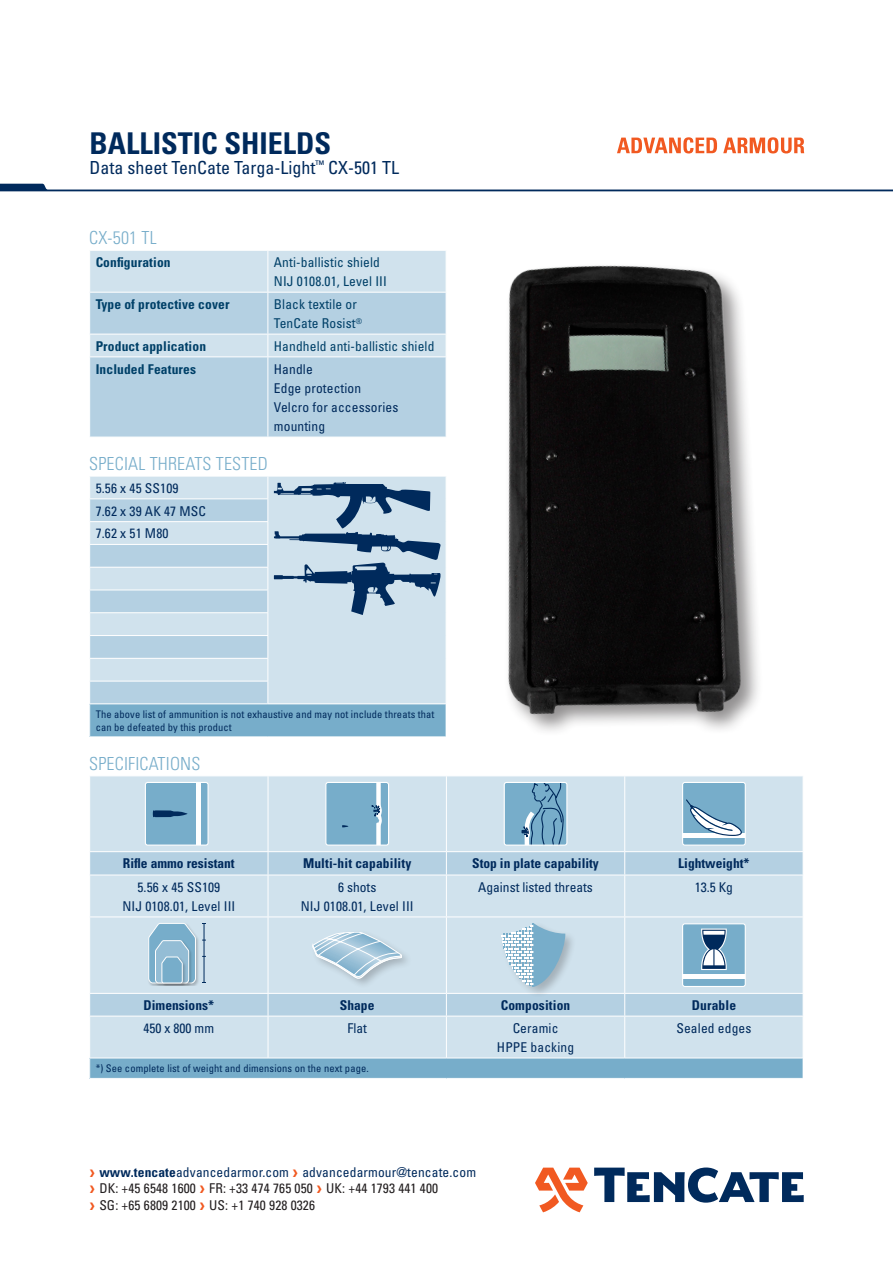
<style>
.page{position:relative;width:893px;height:1263px;background:#fff}
.page>*{position:absolute;margin:0;border:0;box-sizing:border-box;transform-origin:0 0}
.t1{font:700 condensed 30px "Univers";color:#002a5c}
.Body_text{font:300 condensed 18px "Univers";letter-spacing:.01em;color:#77adca}
.t2{font:condensed 18px "Univers";color:#002a5c}
.Body_text-2{font:condensed 13.5px/19.2px "Univers";letter-spacing:.01em;color:#002a5c}
.Body_text-3{font:condensed 13.5px "Univers";letter-spacing:.01em;color:#004068}
.Body_text-4{font:condensed 13.5px "Univers";letter-spacing:.01em;color:#231f20}
.Body_text-5{font:700 condensed 13.5px "Univers";letter-spacing:.01em;color:#004068}
.Cell_row{font:700 condensed 13.5px "Univers";color:#002a5c}
.Cell_row-2{font:condensed 13.5px "Univers";color:#002a5c}
.Body_text-6{font:700 condensed 13.5px "Univers";letter-spacing:.01em;color:#002a5c}
.Body_text-7{font:condensed 10.5px/12.6px "Univers";letter-spacing:.01em;color:#002a5c}
.s1{font-family:"Ten Cate Arrow";font-stretch:normal;color:#f15921}
.s2{font-weight:700}
</style>
<div class="page">
<svg style="left:0;top:184px;width:893px;height:7px"></svg>
<div style="left:90px;top:357px;width:356px;height:80px;background:#b4d0e2"></div>
<svg style="left:90px;top:251px;width:356px;height:105px;background:#c6dbe9"></svg>
<hr style="left:267px;top:357px;width:1px;height:80px;background:#fff">
<div style="left:90px;top:704px;width:356px;height:33px;background:#77adca"></div>
<svg style="left:90px;top:476px;width:178px;height:227px;background:#c4dae8"></svg>
<hr style="left:89px;top:736px;width:179px;height:1px;background:#fff">
<hr style="left:268px;top:736px;width:178px;height:1px;background:#fff">
<svg style="left:274px;top:476px;width:172px;height:227px;background:#adc3d5"></svg>
<div style="left:90px;top:776px;width:713px;height:282px;background:#d0e2ed"></div>
<svg style="left:90px;top:852px;width:713px;height:164px;background:#c7dce9"></svg>
<div style="left:90px;top:1058px;width:713px;height:20px;background:#77adca"></div>
<hr style="left:268px;top:776px;width:1px;height:75px;background:#fff">
<hr style="left:446px;top:776px;width:1px;height:75px;background:#fff">
<hr style="left:624px;top:776px;width:1px;height:75px;background:#fff">
<hr style="left:89px;top:851px;width:179px;height:1px;background:#fff">
<hr style="left:268px;top:851px;width:178px;height:1px;background:#fff">
<svg style="left:268px;top:852px;width:1px;height:23px"></svg>
<hr style="left:446px;top:851px;width:179px;height:1px;background:#fff">
<svg style="left:446px;top:852px;width:1px;height:23px"></svg>
<hr style="left:625px;top:851px;width:178px;height:1px;background:#fff">
<svg style="left:624px;top:852px;width:1px;height:23px"></svg>
<hr style="left:89px;top:875px;width:179px;height:1px;background:#fff">
<hr style="left:268px;top:875px;width:178px;height:1px;background:#fff">
<hr style="left:268px;top:875px;width:1px;height:41px;background:#fff">
<hr style="left:446px;top:875px;width:179px;height:1px;background:#fff">
<hr style="left:446px;top:875px;width:1px;height:41px;background:#fff">
<hr style="left:625px;top:875px;width:178px;height:1px;background:#fff">
<hr style="left:624px;top:875px;width:1px;height:41px;background:#fff">
<hr style="left:89px;top:916px;width:179px;height:1px;background:#fff">
<hr style="left:268px;top:916px;width:178px;height:1px;background:#fff">
<hr style="left:268px;top:917px;width:1px;height:76px;background:#fff">
<hr style="left:446px;top:916px;width:179px;height:1px;background:#fff">
<hr style="left:446px;top:917px;width:1px;height:76px;background:#fff">
<hr style="left:625px;top:916px;width:178px;height:1px;background:#fff">
<hr style="left:624px;top:917px;width:1px;height:76px;background:#fff">
<hr style="left:89px;top:993px;width:179px;height:1px;background:#fff">
<hr style="left:268px;top:993px;width:178px;height:1px;background:#fff">
<svg style="left:268px;top:994px;width:1px;height:22px"></svg>
<hr style="left:446px;top:993px;width:179px;height:1px;background:#fff">
<svg style="left:446px;top:994px;width:1px;height:22px"></svg>
<hr style="left:625px;top:993px;width:178px;height:1px;background:#fff">
<svg style="left:624px;top:994px;width:1px;height:22px"></svg>
<hr style="left:89px;top:1016px;width:179px;height:1px;background:#fff">
<hr style="left:268px;top:1016px;width:178px;height:1px;background:#fff">
<hr style="left:268px;top:1016px;width:1px;height:42px;background:#fff">
<hr style="left:446px;top:1016px;width:179px;height:1px;background:#fff">
<hr style="left:446px;top:1016px;width:1px;height:42px;background:#fff">
<hr style="left:625px;top:1016px;width:178px;height:1px;background:#fff">
<hr style="left:624px;top:1016px;width:1px;height:42px;background:#fff">
<hr style="left:89px;top:1058px;width:179px;height:1px;background:#fff">
<svg style="left:89px;top:1058px;width:1px;height:20px"></svg>
<hr style="left:268px;top:1058px;width:178px;height:1px;background:#fff">
<hr style="left:446px;top:1058px;width:179px;height:1px;background:#fff">
<hr style="left:625px;top:1058px;width:178px;height:1px;background:#fff">
<svg style="left:145px;top:782px;width:64px;height:64px;background:#85b3cc"></svg>
<svg style="left:325px;top:782px;width:64px;height:64px;background:#87b6cf"></svg>
<svg style="left:504px;top:782px;width:63px;height:64px;background:#78a9c5"></svg>
<svg style="left:682px;top:782px;width:64px;height:64px"></svg>
<img style="left:147px;top:923px;width:54px;height:62px">
<img style="left:154px;top:983px;width:40px;height:2px">
<img style="left:160px;top:983px;width:27px;height:2px">
<svg style="left:148px;top:923px;width:48px;height:60px;background:#92bcd3"></svg>
<hr style="left:204px;top:923px;width:1px;height:60px;background:#002a5c">
<div style="left:311px;top:930px;width:102px;height:60px;background:#231f20;opacity:.25"></div>
<svg style="left:313px;top:932px;width:90px;height:46px;background:#bcd3e2"></svg>
<div style="left:499px;top:921px;width:78px;height:77px;background:#231f20;opacity:.25"></div>
<svg style="left:502px;top:923px;width:63px;height:64px"></svg>
<svg style="left:682px;top:923px;width:64px;height:64px"></svg>
<svg style="left:617px;top:137px;width:100px;height:16px"></svg>
<svg style="left:723px;top:137px;width:81px;height:16px"></svg>
<svg style="left:535px;top:1167px;width:53px;height:45px"></svg>
<svg style="left:594px;top:1167px;width:210px;height:36px"></svg>
<img style="left:508px;top:265px;width:250px;height:467px">
<p class="t1" style="left:89px;top:125px;width:243px">BALLISTIC SHIELDS</p>
<p class="t2" style="left:89px;top:156px;width:311px">Data sheet TenCate Targa-Light<sup>™</sup> CX-501 TL</p>
<p class="Body_text" style="left:89px;top:227px;width:69px">CX-501 TL</p>
<p class="Body_text-5" style="left:96px;top:254px;width:76px">Configuration</p>
<p class="Body_text-3" style="left:274px;top:254px;width:108px">Anti-ballistic shield</p>
<p class="Body_text-3" style="left:274px;top:273px;width:115px">NIJ 0108.01, Level III</p>
<p class="Body_text-5" style="left:96px;top:296px;width:135px">Type of protective cover</p>
<p class="Body_text-3" style="left:274px;top:296px;width:84px">Black textile or</p>
<p class="Body_text-3" style="left:274px;top:315px;width:90px">TenCate Rosist<sup>®</sup></p>
<p class="Body_text-5" style="left:96px;top:338px;width:112px">Product application</p>
<p class="Body_text-3" style="left:274px;top:337px;width:162px">Handheld anti-ballistic shield</p>
<p class="Body_text-5" style="left:96px;top:360px;width:102px">Included Features</p>
<p class="Body_text-2" style="left:274px;top:359px;width:40px">Handle</p>
<p class="Body_text-2" style="left:274px;top:378px;width:89px">Edge protection</p>
<p class="Body_text-2" style="left:274px;top:397px;width:126px">Velcro for accessories mounting</p>
<p class="Body_text" style="left:89px;top:453px;width:180px">SPECIAL THREATS TESTED</p>
<p class="Body_text-2" style="left:96px;top:478px;width:84px">5.56 x 45 SS109</p>
<p class="Body_text-2" style="left:96px;top:501px;width:112px">7.62 x 39 AK 47 MSC</p>
<p class="Body_text-2" style="left:96px;top:524px;width:74px">7.62 x 51 M80</p>
<p class="Body_text-7" style="left:96px;top:708px;width:340px">The above list of ammunition is not exhaustive and may not include threats that can be defeated by this product</p>
<p class="Body_text" style="left:89px;top:752px;width:113px">SPECIFICATIONS</p>
<p class="Cell_row" style="left:123px;top:855px;width:113px">Rifle ammo resistant</p>
<p class="Body_text-6" style="left:303px;top:855px;width:110px">Multi-hit capability</p>
<p class="Cell_row" style="left:472px;top:855px;width:128px">Stop in plate capability</p>
<p class="Cell_row" style="left:678px;top:855px;width:73px">Lightweight*</p>
<p class="Body_text-2" style="left:137px;top:877px;width:84px">5.56 x 45 SS109</p>
<p class="Body_text-2" style="left:122px;top:896px;width:115px">NIJ 0108.01, Level III</p>
<p class="Cell_row-2" style="left:338px;top:878px;width:40px">6 shots</p>
<p class="Body_text-2" style="left:301px;top:896px;width:115px">NIJ 0108.01, Level III</p>
<p class="Cell_row-2" style="left:478px;top:878px;width:116px">Against listed threats</p>
<p class="Cell_row-2" style="left:695px;top:878px;width:40px">13.5 Kg</p>
<p class="Cell_row" style="left:144px;top:997px;width:72px">Dimensions*</p>
<p class="Cell_row" style="left:340px;top:997px;width:36px">Shape</p>
<p class="Body_text-6" style="left:501px;top:997px;width:71px">Composition</p>
<p class="Body_text-6" style="left:692px;top:997px;width:46px">Durable</p>
<p class="Cell_row-2" style="left:144px;top:1019px;width:72px">450 x 800 mm</p>
<p class="Cell_row-2" style="left:347px;top:1019px;width:21px">Flat</p>
<p class="Body_text-2" style="left:513px;top:1018px;width:47px">Ceramic</p>
<p class="Body_text-2" style="left:497px;top:1037px;width:79px">HPPE backing</p>
<p class="Body_text-2" style="left:676px;top:1018px;width:76px">Sealed edges</p>
<p class="Body_text-7" style="left:96px;top:1062px;width:275px">*) See complete list of weight and dimensions on the next page.</p>
<p class="Body_text-2" style="left:89px;top:1163px;width:388px"><span class="s1">&gt;</span><span class="s2">www.tencate</span>advancedarmor.com <span class="s1">&gt;</span>advancedarmour@tencate.com</p>
<p class="Body_text-4" style="left:89px;top:1180px;width:350px"><span class="s1">&gt;</span>DK: +45 6548 1600 <span class="s1">&gt;</span>FR: +33 474 765 050 <span class="s1">&gt;</span>UK: +44 1793 441 400</p>
<p class="Body_text-4" style="left:89px;top:1196px;width:227px"><span class="s1">&gt;</span>SG: +65 6809 2100 <span class="s1">&gt;</span>US: +1 740 928 0326</p>
</div>
